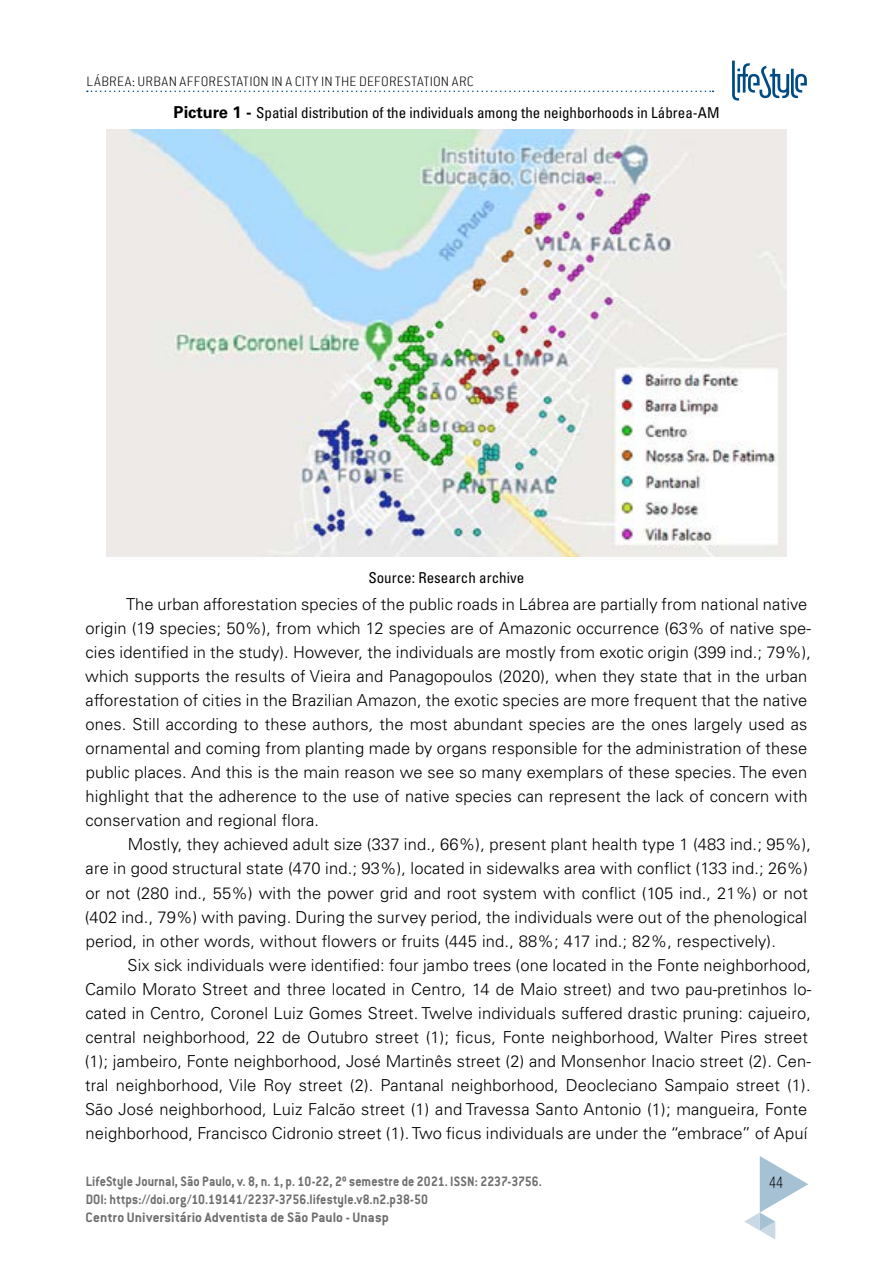
<style>
.page{position:relative;width:893px;height:1263px;background:#fff}
.page>*{position:absolute;margin:0;border:0;box-sizing:border-box;transform-origin:0 0}
.t1{font:200 18px "Conduit ITC Std";color:#000;scale:.75 1}
.t2{font:300 16.5px/24px "Univers LT Std";letter-spacing:.01em;color:#000}
.t3{font:700 15px/18px "Conduit ITC Std";letter-spacing:.005em;color:#706f6f;scale:.91 1}
.t4{font:condensed 15px "Univers LT Std";color:#000}
.t5{font:200 15px "Conduit ITC Std";letter-spacing:.02em;color:#000}
.s1{font-weight:700;font-stretch:normal;font-size:16.5px}
.s2{font-style:italic}
</style>
<div class="page">
<svg style="left:744px;top:1156px;width:64px;height:83px"></svg>
<svg style="left:87px;top:91px;width:627px;height:1px"></svg>
<svg style="left:732px;top:61px;width:75px;height:40px"></svg>
<img style="left:106px;top:130px;width:681px;height:426px">
<p class="t5" style="left:87px;top:73px;width:389px">LÁBREA: URBAN AFFORESTATION IN A CITY IN THE DEFORESTATION ARC</p>
<p class="t4" style="left:174px;top:103px;width:547px"><span class="s1">Picture 1 -</span> Spatial distribution of the individuals among the neighborhoods in Lábrea-AM</p>
<p class="t4" style="left:368px;top:568px;width:157px">Source: Research archive</p>
<p class="t2" style="left:85px;top:592px;width:727px;text-indent:41px">The urban afforestation species of the public roads in Lábrea are partially from national native origin (19 species; 50%), from which 12 species are of Amazonic occurrence (63% of native spe&shy;cies identified in the study). However, the individuals are mostly from exotic origin (399 ind.; 79%), which supports the results of Vieira and Panagopoulos (2020), when they state that in the urban afforestation of cities in the Brazilian Amazon, the exotic species are more frequent that the native ones. Still according to these authors<span class="s2">,</span> the most abundant species are the ones largely used as ornamental and coming from planting made by organs responsible for the administration of these public places. And this is the main reason we see so many exemplars of these species. The even highlight that the adherence to the use of native species can represent the lack of concern with conservation and regional flora.</p>
<p class="t2" style="left:85px;top:833px;width:728px;text-indent:43px">Mostly, they achieved adult size (337 ind., 66%), present plant health type 1 (483 ind.; 95%), are in good structural state (470 ind.; 93%), located in sidewalks area with conflict (133 ind.; 26%) or not (280 ind., 55%) with the power grid and root system with conflict (105 ind., 21%) or not (402 ind., 79%) with paving. During the survey period, the individuals were out of the phenological period, in other words, without flowers or fruits (445 ind., 88%; 417 ind.; 82%, respectively).</p>
<p class="t2" style="left:85px;top:953px;width:728px;text-indent:43px">Six sick individuals were identified: four jambo trees (one located in the Fonte neighborhood, Camilo Morato Street and three located in Centro, 14 de Maio street) and two pau-pretinhos lo&shy;cated in Centro, Coronel Luiz Gomes Street. Twelve individuals suffered drastic pruning: cajueiro, central neighborhood, 22 de Outubro street (1); ficus, Fonte neighborhood, Walter Pires street (1); jambeiro, Fonte neighborhood, José Martinês street (2) and Monsenhor Inacio street (2). Cen&shy;tral neighborhood, Vile Roy street (2). Pantanal neighborhood, Deocleciano Sampaio street (1).<br>São José neighborhood, Luiz Falcão street (1) and Travessa Santo Antonio (1); mangueira, Fonte neighborhood, Francisco Cidronio street (1). Two ficus individuals are under the “embrace” of Apuí</p>
<p class="t3" style="left:86px;top:1171px;width:503px">LifeStyle Journal, São Paulo, v. 8, n. 1, p. 10-22, 2º semestre de 2021. ISSN: 2237-3756.<br>DOI: https://doi.org/10.19141/2237-3756.lifestyle.v8.n2.p38-50<br>Centro Universitário Adventista de São Paulo - Unasp</p>
<p class="t1" style="left:769px;top:1172px;width:20px">44</p>
</div>
